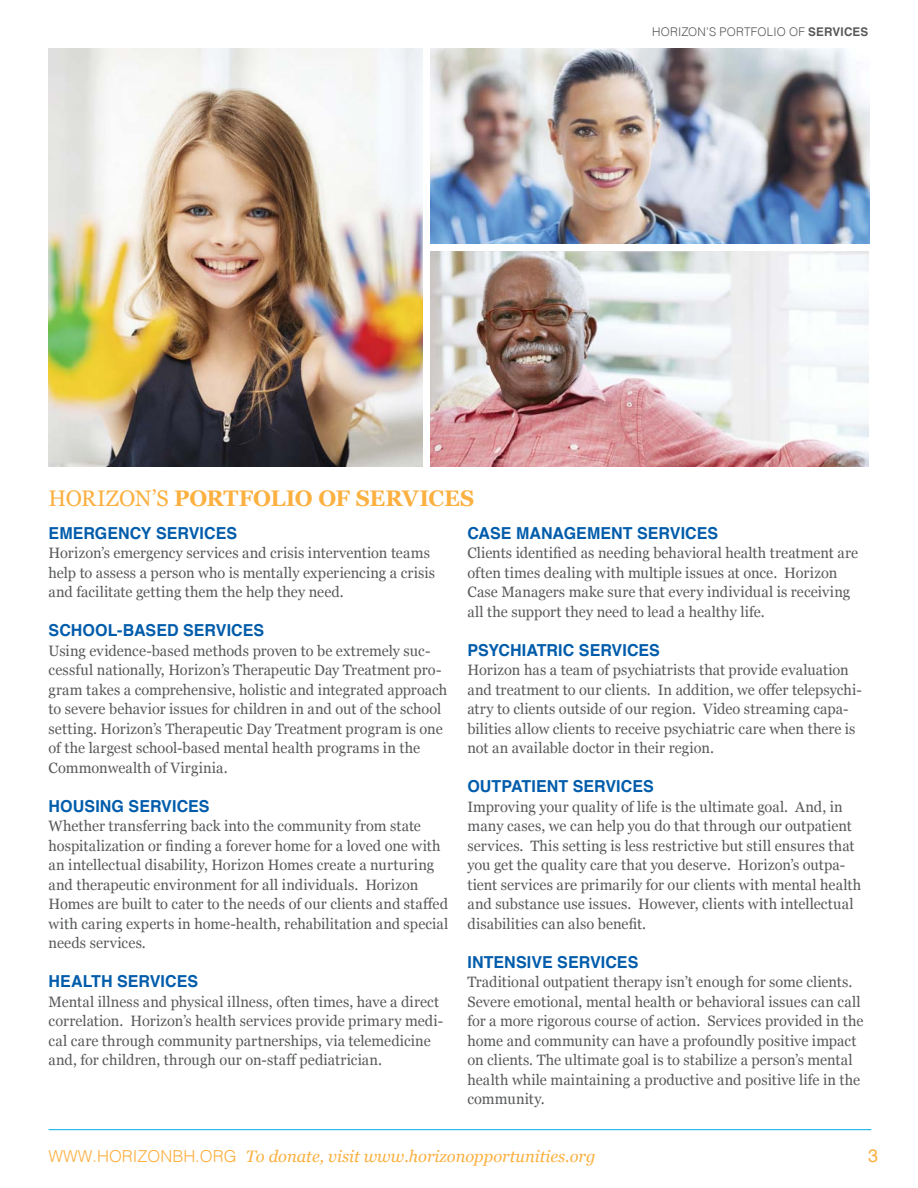
<style>
.page{position:relative;width:918px;height:1188px;background:#fff}
.page>*{position:absolute;margin:0;border:0;box-sizing:border-box;transform-origin:0 0}
.t1{font:700 22.5px "Georgia";color:#fbb040}
.t2{font:18px "Helvetica";color:#fbb040}
.t3{font:700 16.5px "Helvetica";letter-spacing:.005em;color:#005cab}
.t4{font:italic 16.5px "Georgia";color:#fbb040}
.t5{font:15px/19.5px "Georgia";letter-spacing:.005em;color:#58595b}
.t6{font:300 12px "Helvetica";letter-spacing:.02em;color:#58595b}
.s1{font-weight:700}
.s2{font-weight:400}
.s3{font-family:"Helvetica";font-weight:300;font-style:normal}
</style>
<div class="page">
<hr style="left:49px;top:1129px;width:822px;height:1px;background:#00acec">
<img style="left:49px;top:49px;width:373px;height:418px">
<img style="left:431px;top:252px;width:437px;height:215px">
<img style="left:431px;top:49px;width:439px;height:194px">
<p class="t6" style="left:652px;top:22px;width:218px">HORIZON’S PORTFOLIO OF <span class="s1">SERVICES</span></p>
<h1 class="t1" style="left:49px;top:481px;width:427px"><span class="s2">horizon’s</span> PORTFOLIO OF SERVICES</h1>
<p class="t3" style="left:49px;top:520px;width:190px">EME RGENCY SERVICES</p>
<p class="t5" style="left:49px;top:543px;width:388px">Horizon’s emergency services and crisis intervention teams help to assess a person who is mentally experiencing a crisis and facilitate getting them the help they need.</p>
<p class="t3" style="left:49px;top:617px;width:217px">SCHOOL-BASED SERVICES</p>
<p class="t5" style="left:49px;top:640px;width:400px">Using evidence-based methods proven to be extremely suc&shy;cessful nationally, Horizon’s Therapeutic Day Treatment pro&shy;gram takes a comprehensive, holistic and integrated approach to severe behavior issues for children in and out of the school setting. Horizon’s Therapeutic Day Treatment program is one of the largest school-based mental health programs in the Commonwealth of Virginia.</p>
<p class="t3" style="left:49px;top:793px;width:162px">HOUSING SERVICES</p>
<p class="t5" style="left:49px;top:816px;width:401px">Whether transferring back into the community from state hospitalization or finding a forever home for a loved one with an intellectual disability, Horizon Homes create a nurturing and therapeutic environment for all individuals. Horizon Homes are built to cater to the needs of our clients and staffed with caring experts in home-health, rehabilitation and special needs services.</p>
<p class="t3" style="left:49px;top:968px;width:151px">HEALTH SE RVICES</p>
<p class="t5" style="left:49px;top:991px;width:396px">Mental illness and physical illness, often times, have a direct correlation. Horizon’s health services provide primary medi&shy;cal care through community partnerships, via telemedicine and, for children, through our on-staff pediatrician.</p>
<p class="t3" style="left:467px;top:520px;width:118px">CASE MANAGEME</p>
<p class="t3" style="left:611px;top:520px;width:108px">NT SE RVICES</p>
<p class="t5" style="left:467px;top:543px;width:392px">Clients identified as needing behavioral health treatment are often times dealing with multiple issues at once. Horizon Case Managers make sure that every individual is receiving all the support they need to lead a healthy life.</p>
<p class="t3" style="left:467px;top:637px;width:194px">PSYCHIATRIC SERVICES</p>
<p class="t5" style="left:467px;top:660px;width:396px">Horizon has a team of psychiatrists that provide evaluation and treatment to our clients. In addition, we offer telepsychi&shy;atry to clients outside of our region. Video streaming capa&shy;bilities allow clients to receive psychiatric care when there is not an available doctor in their region.</p>
<p class="t3" style="left:467px;top:773px;width:188px">OUTPATIENT SE RVICES</p>
<p class="t5" style="left:467px;top:796px;width:395px">Improving your quality of life is the ultimate goal. And, in many cases, we can help you do that through our outpatient services. This setting is less restrictive but still ensures that you get the quality care that you deserve. Horizon’s outpa&shy;tient services are primarily for our clients with mental health and substance use issues. However, clients with intellectual disabilities can also benefit.</p>
<p class="t3" style="left:467px;top:949px;width:172px">INTENSIVE SERVICES</p>
<p class="t5" style="left:467px;top:972px;width:397px">Traditional outpatient therapy isn’t enough for some clients.<br>Severe emotional, mental health or behavioral issues can call for a more rigorous course of action. Services provided in the home and community can have a profoundly positive impact on clients. The ultimate goal is to stabilize a person’s mental health while maintaining a productive and positive life in the community.</p>
<p class="t4" style="left:49px;top:1144px;width:549px"><span class="s3">WWW.H ORIZONBH .ORG</span> To donate, visit www.horizonopportunities.org</p>
<p class="t2" style="left:868px;top:1142px;width:12px">3</p>
</div>
